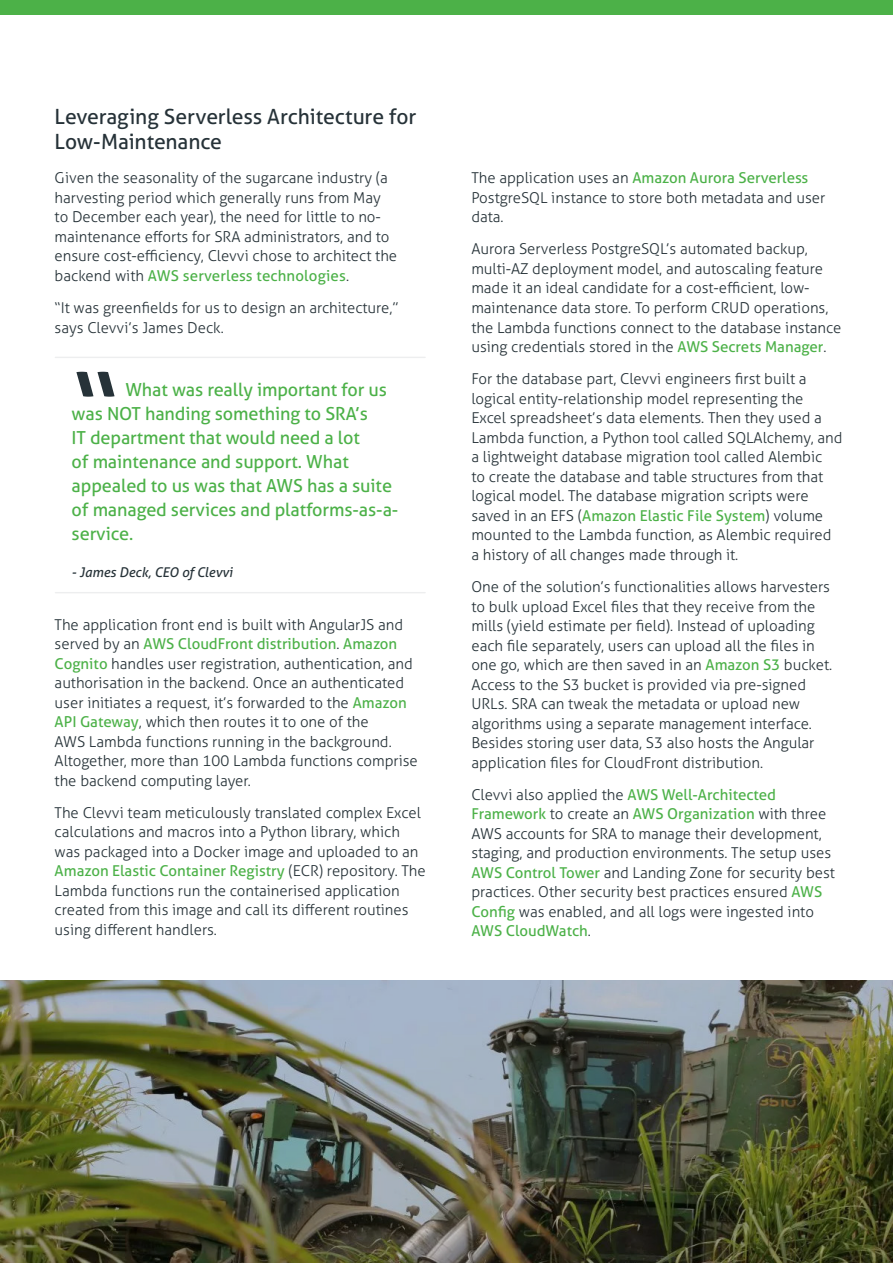
<style>
.page{position:relative;width:893px;height:1263px;background:#fff}
.page>*{position:absolute;margin:0;border:0;box-sizing:border-box;transform-origin:0 0}
.t1{font:108px "Aller";color:#263238}
.t2{font:21px/25.2px "Aller";letter-spacing:-.005em;color:#263238}
.t3{font:18px/24px "Aller";letter-spacing:-.005em;color:#4cb148}
.t4{font:300 15px/19.5px "Aller";color:#263238}
.t5{font:italic 13.5px "Aller";color:#263238}
.s1{font-weight:400;color:#4cb148}
</style>
<div class="page">
<hr style="left:55px;top:592px;width:370px;height:1px;background:#263238">
<hr style="left:55px;top:357px;width:370px;height:1px;background:#263238">
<img style="left:0;top:980px;width:893px;height:283px">
<div style="left:0;top:0;width:893px;height:14px;background:#4cb148"></div>
<p class="t2" style="left:55px;top:103px;width:363px">Leveraging Serverless Architecture for<br>Low-Maintenance</p>
<p class="t4" style="left:55px;top:168px;width:344px">Given the seasonality of the sugarcane industry (a harvesting period which generally runs from May to December each year), the need for little to no&shy;maintenance efforts for SRA administrators, and to ensure cost-efficiency, Clevvi chose to architect the backend with <span class="s1">AWS serverless technologies</span>.</p>
<p class="t4" style="left:55px;top:298px;width:345px">“It was greenfields for us to design an architecture,” says Clevvi’s James Deck.</p>
<p class="t1" style="left:71px;top:343px;width:50px">“</p>
<p class="t3" style="left:72px;top:377px;width:328px;text-indent:54px">What was really important for us was NOT handing something to SRA’s<br>IT department that would need a lot<br>of maintenance and support. What appealed to us was that AWS has a suite of managed services and platforms-as-a&shy;service.</p>
<p class="t5" style="left:72px;top:563px;width:163px">- James Deck, CEO of Clevvi</p>
<p class="t4" style="left:55px;top:614px;width:365px">The application front end is built with AngularJS and served by an <span class="s1">AWS CloudFront distribution</span>. <span class="s1">Amazon Cognito</span> handles user registration, authentication, and authorisation in the backend. Once an authenticated user initiates a request, it’s forwarded to the <span class="s1">Amazon API Gateway</span>, which then routes it to one of the<br>AWS Lambda functions running in the background.<br>Altogether, more than 100 Lambda functions comprise the backend computing layer.</p>
<p class="t4" style="left:55px;top:802px;width:373px">The Clevvi team meticulously translated complex Excel calculations and macros into a Python library, which was packaged into a Docker image and uploaded to an <span class="s1">Amazon Elastic Container Registry</span> (ECR) repository. The Lambda functions run the containerised application created from this image and call its different routines using different handlers.</p>
<p class="t4" style="left:471px;top:168px;width:355px">The application uses an <span class="s1">Amazon Aurora Serverless<br></span>PostgreSQL instance to store both metadata and user data.</p>
<p class="t4" style="left:471px;top:239px;width:371px">Aurora Serverless PostgreSQL’s automated backup, multi-AZ deployment model, and autoscaling feature made it an ideal candidate for a cost-efficient, low&shy;maintenance data store. To perform CRUD operations, the Lambda functions connect to the database instance using credentials stored in the <span class="s1">AWS Secrets Manager</span>.</p>
<p class="t4" style="left:471px;top:369px;width:373px">For the database part, Clevvi engineers first built a logical entity-relationship model representing the<br>Excel spreadsheet’s data elements. Then they used a Lambda function, a Python tool called SQLAlchemy, and a lightweight database migration tool called Alembic<br>to create the database and table structures from that logical model. The database migration scripts were saved in an EFS (<span class="s1">Amazon Elastic File System</span>) volume mounted to the Lambda function, as Alembic required a history of all changes made through it.</p>
<p class="t4" style="left:471px;top:577px;width:362px">One of the solution’s functionalities allows harvesters to bulk upload Excel files that they receive from the mills (yield estimate per field). Instead of uploading each file separately, users can upload all the files in one go, which are then saved in an <span class="s1">Amazon S3</span> bucket.<br>Access to the S3 bucket is provided via pre-signed URLs. SRA can tweak the metadata or upload new algorithms using a separate management interface.<br>Besides storing user data, S3 also hosts the Angular application files for CloudFront distribution.</p>
<p class="t4" style="left:471px;top:785px;width:365px">Clevvi also applied the <span class="s1">AWS Well-Architected Framework</span> to create an <span class="s1">AWS Organization</span> with three AWS accounts for SRA to manage their development, staging, and production environments. The setup uses <span class="s1">AWS Control Tower</span> and Landing Zone for security best practices. Other security best practices ensured <span class="s1">AWS Config</span> was enabled, and all logs were ingested into <span class="s1">AWS CloudWatch</span>.</p>
</div>
